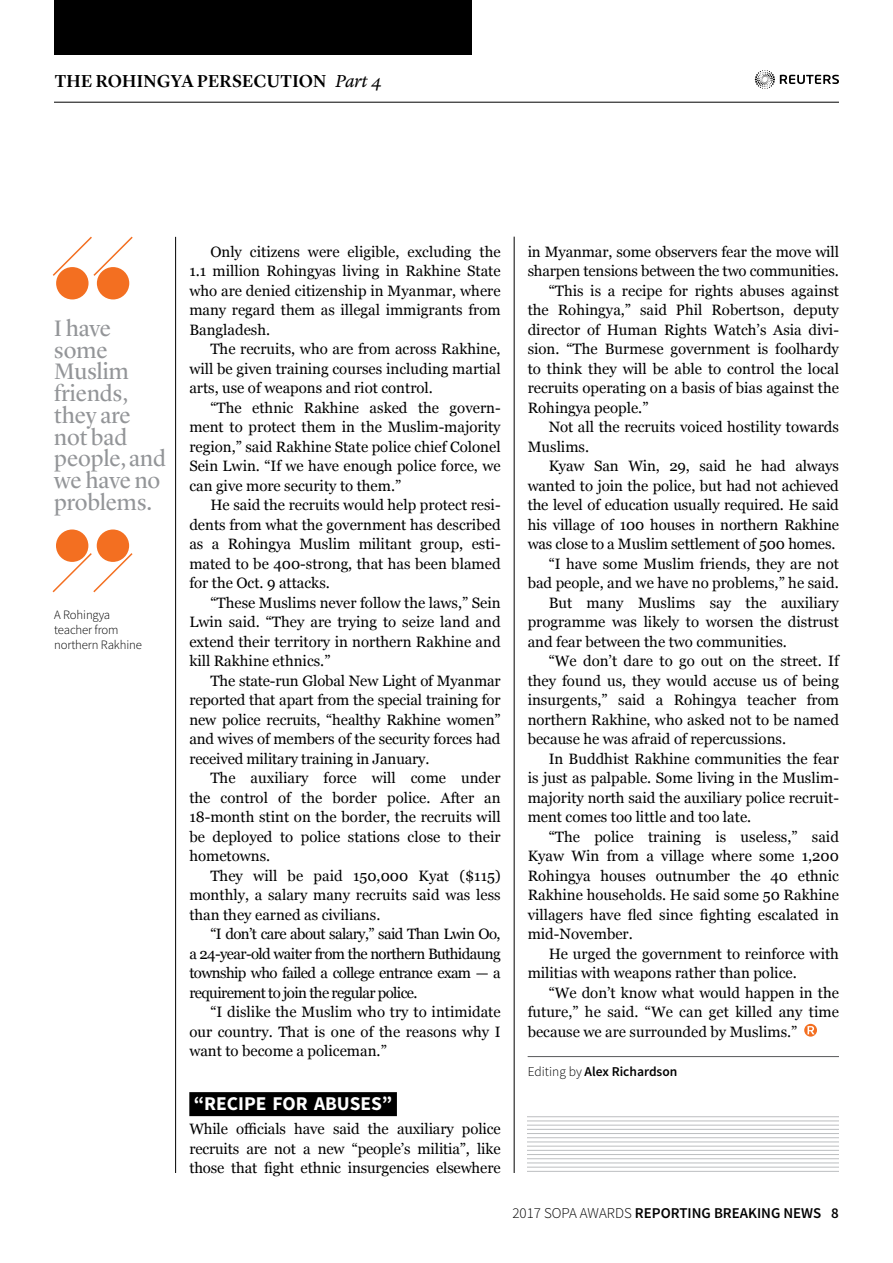
<style>
.page{position:relative;width:893px;height:1263px;background:#fff}
.page>*{position:absolute;margin:0;border:0;box-sizing:border-box;transform-origin:0 0}
.t1{font:23.25px/21.8px "Lyon Display";color:#939598}
.t2{font:700 19.5px "Source Sans Pro";color:#fff}
.t3{font:500 18px "Lyon Display";letter-spacing:.02em;color:#000}
.t4{font:15px/19.5px "Georgia";color:#000;text-align:justify}
.t5{font:600 15px "Source Sans Pro";color:#000}
.t6{font:600 13.5px "Source Sans Pro";color:#000}
.t7{font:300 12.75px/15px "Source Sans Pro";letter-spacing:-.01em;color:#000}
.s1{font-family:"Lyon Text";font-weight:400;font-style:italic}
.s2{font-weight:300}
</style>
<div class="page">
<hr style="left:54px;top:102px;width:785px;height:1px;background:#000">
<svg style="left:755px;top:70px;width:84px;height:19px"></svg>
<div style="left:54px;top:0;width:417px;height:54px;background:#000"></div>
<div style="left:189px;top:1092px;width:208px;height:24px;background:#000"></div>
<hr style="left:528px;top:1056px;width:311px;height:1px;background:#58595b">
<svg style="left:804px;top:1024px;width:13px;height:13px"></svg>
<hr style="left:514px;top:237px;width:1px;height:936px;background:#000">
<hr style="left:175px;top:237px;width:1px;height:936px;background:#000">
<div style="left:56px;top:267px;width:33px;height:32px;background:#f36f21;border-radius:50%"></div>
<div style="left:97px;top:267px;width:32px;height:32px;background:#f36f21;border-radius:50%"></div>
<svg style="left:52px;top:236px;width:81px;height:41px"></svg>
<div style="left:97px;top:529px;width:32px;height:33px;background:#f36f21;border-radius:50%"></div>
<div style="left:56px;top:529px;width:32px;height:33px;background:#f36f21;border-radius:50%"></div>
<svg style="left:52px;top:551px;width:81px;height:42px"></svg>
<hr style="left:528px;top:1163px;width:311px;height:1px;background:#bcbec0">
<hr style="left:528px;top:1158px;width:311px;height:1px;background:#bcbec0">
<hr style="left:528px;top:1129px;width:311px;height:1px;background:#bcbec0">
<hr style="left:528px;top:1167px;width:311px;height:1px;background:#bcbec0">
<hr style="left:528px;top:1121px;width:311px;height:1px;background:#bcbec0">
<hr style="left:528px;top:1146px;width:311px;height:1px;background:#bcbec0">
<hr style="left:528px;top:1116px;width:311px;height:1px;background:#bcbec0">
<hr style="left:528px;top:1142px;width:311px;height:1px;background:#bcbec0">
<hr style="left:528px;top:1137px;width:311px;height:1px;background:#bcbec0">
<hr style="left:528px;top:1171px;width:311px;height:1px;background:#bcbec0">
<hr style="left:528px;top:1133px;width:311px;height:1px;background:#bcbec0">
<hr style="left:528px;top:1125px;width:311px;height:1px;background:#bcbec0">
<hr style="left:528px;top:1154px;width:311px;height:1px;background:#bcbec0">
<hr style="left:528px;top:1150px;width:311px;height:1px;background:#bcbec0">
<p class="t3" style="left:55px;top:67px;width:329px">THE ROHINGYA PERSECUTION <span class="s1">Part 4</span></p>
<h1 class="t1" style="left:54px;top:315px;width:113px">I have some<br>Muslim friends, they are not bad people, and we have no problems.</h1>
<p class="t7" style="left:54px;top:608px;width:89px">A Rohingya teacher from northern Rakhine</p>
<p class="t4" style="left:189px;top:241px;width:313px;text-indent:21px">Only citizens were eligible, excluding the 1.1 million Rohingyas living in Rakhine State who are denied citizenship in Myanmar, where many regard them as illegal immigrants from Bangladesh.</p>
<p class="t4" style="left:189px;top:338px;width:313px;text-indent:21px">The recruits, who are from across Rakhine, will be given training courses including martial arts, use of weapons and riot control.</p>
<p class="t4" style="left:189px;top:397px;width:313px;text-indent:21px">“The ethnic Rakhine asked the govern&shy;ment to protect them in the Muslim-majority region,” said Rakhine State police chief Colonel Sein Lwin. “If we have enough police force, we can give more security to them.”</p>
<p class="t4" style="left:189px;top:494px;width:313px;text-indent:21px">He said the recruits would help protect resi&shy;dents from what the government has described as a Rohingya Muslim militant group, esti&shy;mated to be 400-strong, that has been blamed for the Oct. 9 attacks.</p>
<p class="t4" style="left:189px;top:592px;width:313px;text-indent:21px">“These Muslims never follow the laws,” Sein Lwin said. “They are trying to seize land and extend their territory in northern Rakhine and kill Rakhine ethnics.”</p>
<p class="t4" style="left:189px;top:670px;width:313px;text-indent:21px">The state-run Global New Light of Myanmar reported that apart from the special training for new police recruits, “healthy Rakhine women” and wives of members of the security forces had received military training in January.</p>
<p class="t4" style="left:189px;top:767px;width:313px;text-indent:21px">The auxiliary force will come under the control of the border police. After an 18-month stint on the border, the recruits will be deployed to police stations close to their hometowns.</p>
<p class="t4" style="left:189px;top:865px;width:313px;text-indent:21px">They will be paid 150,000 Kyat ($115) monthly, a salary many recruits said was less than they earned as civilians.</p>
<p class="t4" style="left:189px;top:923px;width:313px;text-indent:21px">“I don’t care about salary,” said Than Lwin Oo, a 24-year-old waiter from the northern Buthidaung township who failed a college entrance exam — a requirement to join the regular police.</p>
<p class="t4" style="left:189px;top:1001px;width:313px;text-indent:21px">“I dislike the Muslim who try to intimidate our country. That is one of the reasons why I want to become a policeman.”</p>
<h2 class="t2" style="left:194px;top:1091px;width:200px">“RECIPE FOR ABUSES”</h2>
<p class="t4" style="left:189px;top:1118px;width:313px">While officials have said the auxiliary police recruits are not a new “people’s militia”, like those that fight ethnic insurgencies elsewhere</p>
<p class="t4" style="left:528px;top:241px;width:313px">in Myanmar, some observers fear the move will</p>
<p class="t4" style="left:528px;top:260px;width:313px">sharpen tensions between the two communities.</p>
<p class="t4" style="left:549px;top:280px;width:292px">“This is a recipe for rights abuses against</p>
<p class="t4" style="left:528px;top:299px;width:313px">the Rohingya,” said Phil Robertson, deputy</p>
<p class="t4" style="left:528px;top:319px;width:313px">director of Human Rights Watch’s Asia divi-</p>
<p class="t4" style="left:528px;top:338px;width:313px">sion. “The Burmese government is foolhardy</p>
<p class="t4" style="left:528px;top:358px;width:313px">to think they will be able to control the local</p>
<p class="t4" style="left:528px;top:377px;width:313px">recruits operating on a basis of bias against the</p>
<p class="t4" style="left:528px;top:397px;width:122px">Rohingya people.”</p>
<p class="t4" style="left:549px;top:416px;width:292px">Not all the recruits voiced hostility towards</p>
<p class="t4" style="left:528px;top:436px;width:63px">Muslims.</p>
<p class="t4" style="left:549px;top:455px;width:292px">Kyaw San Win, 29, said he had always</p>
<p class="t4" style="left:528px;top:475px;width:313px">wanted to join the police, but had not achieved</p>
<p class="t4" style="left:528px;top:494px;width:313px">the level of education usually required. He said</p>
<p class="t4" style="left:528px;top:514px;width:313px">his village of 100 houses in northern Rakhine</p>
<p class="t4" style="left:528px;top:533px;width:309px">was close to a Muslim settlement of 500 homes.</p>
<p class="t4" style="left:549px;top:553px;width:292px">“I have some Muslim friends, they are not</p>
<p class="t4" style="left:528px;top:572px;width:313px">bad people, and we have no problems,” he said.</p>
<p class="t4" style="left:549px;top:592px;width:292px">But many Muslims say the auxiliary</p>
<p class="t4" style="left:528px;top:611px;width:313px">programme was likely to worsen the distrust</p>
<p class="t4" style="left:528px;top:631px;width:261px">and fear between the two communities.</p>
<p class="t4" style="left:549px;top:650px;width:292px">“We don’t dare to go out on the street. If</p>
<p class="t4" style="left:528px;top:670px;width:313px">they found us, they would accuse us of being</p>
<p class="t4" style="left:528px;top:689px;width:313px">insurgents,” said a Rohingya teacher from</p>
<p class="t4" style="left:528px;top:709px;width:313px">northern Rakhine, who asked not to be named</p>
<p class="t4" style="left:528px;top:728px;width:260px">because he was afraid of repercussions.</p>
<p class="t4" style="left:549px;top:748px;width:292px">In Buddhist Rakhine communities the fear</p>
<p class="t4" style="left:528px;top:767px;width:313px">is just as palpable. Some living in the Muslim-</p>
<p class="t4" style="left:528px;top:787px;width:313px">majority north said the auxiliary police recruit-</p>
<p class="t4" style="left:528px;top:806px;width:225px">ment comes too little and too late.</p>
<p class="t4" style="left:549px;top:826px;width:292px">“The police training is useless,” said</p>
<p class="t4" style="left:528px;top:845px;width:313px">Kyaw Win from a village where some 1,200</p>
<p class="t4" style="left:528px;top:865px;width:313px">Rohingya houses outnumber the 40 ethnic</p>
<p class="t4" style="left:528px;top:884px;width:313px">Rakhine households. He said some 50 Rakhine</p>
<p class="t4" style="left:528px;top:904px;width:313px">villagers have fled since fighting escalated in</p>
<p class="t4" style="left:528px;top:923px;width:107px">mid-November.</p>
<p class="t4" style="left:549px;top:943px;width:292px">He urged the government to reinforce with</p>
<p class="t4" style="left:528px;top:962px;width:271px">militias with weapons rather than police.</p>
<p class="t4" style="left:549px;top:982px;width:292px">“We don’t know what would happen in the</p>
<p class="t4" style="left:528px;top:1001px;width:313px">future,” he said. “We can get killed any time</p>
<p class="t4" style="left:528px;top:1021px;width:271px">because we are surrounded by Muslims.”</p>
<p class="t6" style="left:528px;top:1062px;width:151px"><span class="s2">Editing by</span> Alex Richardson</p>
<p class="t5" style="left:512px;top:1203px;width:328px"><span class="s2">2017 SOPA AWARDS</span> REPORTING BREAKING NEWS 8</p>
</div>
